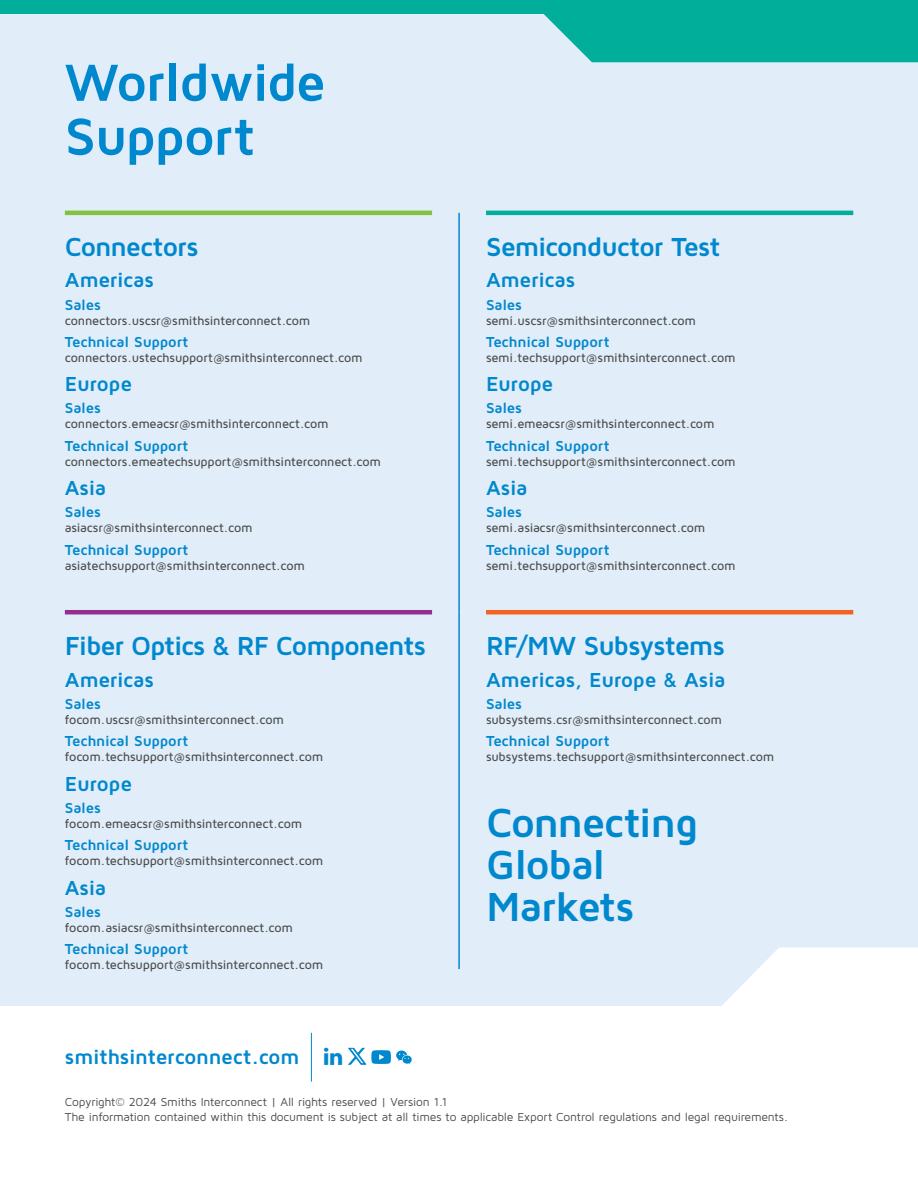
<style>
.page{position:relative;width:918px;height:1188px;background:#fff}
.page>*{position:absolute;margin:0;border:0;box-sizing:border-box;transform-origin:0 0}
.t1{font:700 54px/54px "Maven Pro";letter-spacing:-.03em;color:#0088ce}
.t2{font:700 42px/42px "Maven Pro";letter-spacing:-.035em;color:#0088ce}
.t3{font:700 27px "Maven Pro";letter-spacing:-.04em;color:#0088ce}
.t4{font:700 21px "Maven Pro";letter-spacing:-.01em;color:#0088ce}
.t5{font:700 15px "Maven Pro";letter-spacing:-.01em;color:#0088ce}
.t6{font:500 12.75px "Maven Pro";letter-spacing:-.01em;color:#4b4c4d}
.t7{font:12px/15px "Maven Pro";letter-spacing:-.015em;color:#4b4c4d}
</style>
<div class="page">
<div style="left:0;top:0;width:918px;height:1006px;background:#e1edf8"></div>
<div style="left:0;top:0;width:918px;height:14px;background:#00ae9a"></div>
<div style="left:543px;top:14px;width:375px;height:48px;background:#00ae9a"></div>
<svg style="left:722px;top:947px;width:196px;height:59px"></svg>
<svg style="left:348px;top:1048px;width:64px;height:17px"></svg>
<hr style="left:311px;top:1033px;width:1px;height:49px;background:#0088ce">
<hr style="left:65px;top:211px;width:367px;height:4px;background:#81c340">
<hr style="left:486px;top:211px;width:367px;height:4px;background:#00ae9a">
<hr style="left:458px;top:213px;width:2px;height:399px;background:#0088ce">
<hr style="left:458px;top:612px;width:2px;height:357px;background:#0088ce">
<hr style="left:65px;top:610px;width:367px;height:4px;background:#942f92">
<hr style="left:486px;top:610px;width:367px;height:4px;background:#f26221">
<h1 class="t1" style="left:65px;top:53px;width:262px">Worldwide<br>Support</h1>
<h3 class="t3" style="left:65px;top:229px;width:135px">Connectors</h3>
<h3 class="t4" style="left:65px;top:267px;width:91px">Americas</h3>
<p class="t5" style="left:65px;top:295px;width:37px">Sales</p>
<p class="t6" style="left:65px;top:312px;width:247px">connectors.uscsr@smithsinterconnect.com</p>
<p class="t5" style="left:65px;top:332px;width:125px">Technical Support</p>
<p class="t6" style="left:65px;top:349px;width:299px">connectors.ustechsupport@smithsinterconnect.com</p>
<h3 class="t4" style="left:65px;top:371px;width:69px">Europe</h3>
<p class="t5" style="left:65px;top:399px;width:37px">Sales</p>
<p class="t6" style="left:65px;top:416px;width:265px">connectors.emeacsr@smithsinterconnect.com</p>
<p class="t5" style="left:65px;top:436px;width:125px">Technical Support</p>
<p class="t6" style="left:65px;top:453px;width:318px">connectors.emeatechsupport@smithsinterconnect.com</p>
<h3 class="t4" style="left:65px;top:475px;width:43px">Asia</h3>
<p class="t5" style="left:65px;top:503px;width:37px">Sales</p>
<p class="t6" style="left:65px;top:520px;width:189px">asiacsr@smithsinterconnect.com</p>
<p class="t5" style="left:65px;top:540px;width:125px">Technical Support</p>
<p class="t6" style="left:65px;top:557px;width:242px">asiatechsupport@smithsinterconnect.com</p>
<h3 class="t3" style="left:65px;top:629px;width:363px">Fiber Optics &amp; RF Components</h3>
<h3 class="t4" style="left:65px;top:666px;width:91px">Americas</h3>
<p class="t5" style="left:65px;top:694px;width:37px">Sales</p>
<p class="t6" style="left:65px;top:712px;width:221px">focom.uscsr@smithsinterconnect.com</p>
<p class="t5" style="left:65px;top:732px;width:125px">Technical Support</p>
<p class="t6" style="left:65px;top:749px;width:260px">focom.techsupport@smithsinterconnect.com</p>
<h3 class="t4" style="left:65px;top:770px;width:69px">Europe</h3>
<p class="t5" style="left:65px;top:798px;width:37px">Sales</p>
<p class="t6" style="left:65px;top:816px;width:239px">focom.emeacsr@smithsinterconnect.com</p>
<p class="t5" style="left:65px;top:835px;width:125px">Technical Support</p>
<p class="t6" style="left:65px;top:853px;width:260px">focom.techsupport@smithsinterconnect.com</p>
<h3 class="t4" style="left:65px;top:874px;width:43px">Asia</h3>
<p class="t5" style="left:65px;top:902px;width:37px">Sales</p>
<p class="t6" style="left:65px;top:920px;width:230px">focom.asiacsr@smithsinterconnect.com</p>
<p class="t5" style="left:65px;top:939px;width:125px">Technical Support</p>
<p class="t6" style="left:65px;top:957px;width:260px">focom.techsupport@smithsinterconnect.com</p>
<h3 class="t3" style="left:486px;top:229px;width:236px">Semiconductor Test</h3>
<h3 class="t4" style="left:486px;top:267px;width:91px">Americas</h3>
<p class="t5" style="left:486px;top:295px;width:37px">Sales</p>
<p class="t6" style="left:486px;top:312px;width:212px">semi.uscsr@smithsinterconnect.com</p>
<p class="t5" style="left:486px;top:332px;width:125px">Technical Support</p>
<p class="t6" style="left:486px;top:349px;width:251px">semi.techsupport@smithsinterconnect.com</p>
<h3 class="t4" style="left:486px;top:371px;width:69px">Europe</h3>
<p class="t5" style="left:486px;top:399px;width:37px">Sales</p>
<p class="t6" style="left:486px;top:416px;width:230px">semi.emeacsr@smithsinterconnect.com</p>
<p class="t5" style="left:486px;top:436px;width:125px">Technical Support</p>
<p class="t6" style="left:486px;top:453px;width:251px">semi.techsupport@smithsinterconnect.com</p>
<h3 class="t4" style="left:486px;top:475px;width:43px">Asia</h3>
<p class="t5" style="left:486px;top:503px;width:37px">Sales</p>
<p class="t6" style="left:486px;top:520px;width:221px">semi.asiacsr@smithsinterconnect.com</p>
<p class="t5" style="left:486px;top:540px;width:125px">Technical Support</p>
<p class="t6" style="left:486px;top:557px;width:251px">semi.techsupport@smithsinterconnect.com</p>
<h3 class="t3" style="left:486px;top:629px;width:240px">RF/MW Subsystems</h3>
<h3 class="t4" style="left:486px;top:666px;width:241px">Americas, Europe &amp; Asia</h3>
<p class="t5" style="left:486px;top:694px;width:37px">Sales</p>
<p class="t6" style="left:486px;top:712px;width:237px">subsystems.csr@smithsinterconnect.com</p>
<p class="t5" style="left:486px;top:732px;width:125px">Technical Support</p>
<p class="t6" style="left:486px;top:749px;width:290px">subsystems.techsupport@smithsinterconnect.com</p>
<h2 class="t2" style="left:486px;top:800px;width:214px">Connecting<br>Global<br>Markets</h2>
<h3 class="t4" style="left:65px;top:1043px;width:236px">smithsinterconnect.com</h3>
<p class="t7" style="left:65px;top:1094px;width:725px">Copyright© 2024 Smiths Interconnect | All rights reserved | Version 1.1<br>The information contained within this document is subject at all times to applicable Export Control regulations and legal requirements.</p>
</div>
